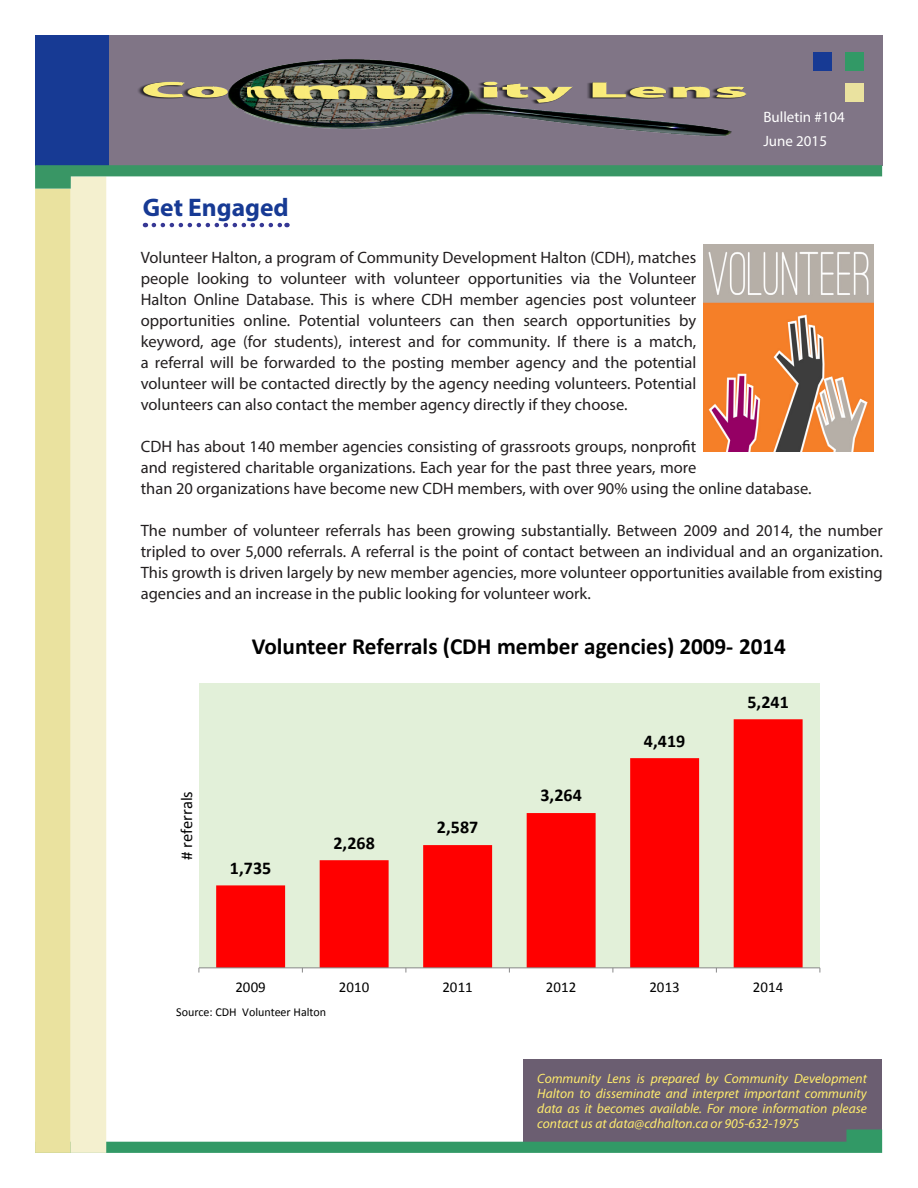
<style>
.page{position:relative;width:918px;height:1188px;background:#fff}
.page>*{position:absolute;margin:0;border:0;box-sizing:border-box;transform-origin:0 0}
.Headline{font:700 25.5px "Myriad Pro";color:#173a94}
.t1{font:700 23.25px "Calibri";color:#000}
.t2{font:700 18px "Calibri";letter-spacing:.005em;color:#000}
.Body{font:16.5px/21px "Myriad Pro";color:#231f20;text-align:justify}
.t3{font:16.5px "Calibri";color:#000}
.t4{font:15px "Calibri";color:#000}
.Masthead{font:15px "Myriad Pro";color:#fff}
.t5{font:italic 13.5px/15px "Myriad Pro";color:#ffec6d;text-align:justify}
.t6{font:12px "Calibri";letter-spacing:-.005em;color:#000}
</style>
<div class="page">
<div style="left:523px;top:1060px;width:359px;height:92px;background:#6b5e71"></div>
<div style="left:109px;top:35px;width:774px;height:130px;background:#807586"></div>
<div style="left:35px;top:35px;width:74px;height:130px;background:#173a94"></div>
<svg style="left:106px;top:1129px;width:776px;height:24px"></svg>
<div style="left:35px;top:189px;width:36px;height:964px;background:#eae29f"></div>
<div style="left:71px;top:177px;width:35px;height:976px;background:#f4f0cf"></div>
<svg style="left:35px;top:165px;width:847px;height:24px"></svg>
<div style="left:845px;top:52px;width:18px;height:18px;background:#329966"></div>
<div style="left:845px;top:84px;width:18px;height:18px;background:#eae29f"></div>
<div style="left:813px;top:52px;width:19px;height:18px;background:#173a94"></div>
<svg style="left:154px;top:223px;width:134px;height:4px"></svg>
<img style="left:138px;top:59px;width:609px;height:77px">
<img style="left:703px;top:244px;width:171px;height:207px">
<div style="left:199px;top:683px;width:621px;height:285px;background:#e2f0d9"></div>
<svg style="left:216px;top:719px;width:587px;height:249px"></svg>
<hr style="left:199px;top:968px;width:621px;height:1px;background:#898989">
<p class="Masthead" style="left:763px;top:108px;width:83px">Bulletin #104</p>
<p class="Masthead" style="left:763px;top:132px;width:65px">June 2015</p>
<p class="Headline" style="left:143px;top:191px;width:148px">Get Engaged</p>
<p class="Body" style="left:141px;top:247px;width:557px">Volunteer Halton, a program of Community Development Halton (CDH), matches people looking to volunteer with volunteer opportunities via the Volunteer Halton Online Database. This is where CDH member agencies post volunteer opportunities online. Potential volunteers can then search opportunities by keyword, age (for students), interest and for community. If there is a match, a referral will be forwarded to the posting member agency and the potential volunteer will be contacted directly by the agency needing volunteers. Potential volunteers can also contact the member agency directly if they choose.</p>
<p class="Body" style="left:141px;top:436px;width:672px;text-align:left">CDH has about 140 member agencies consisting of grassroots groups, nonprofit<br>and registered charitable organizations. Each year for the past three years, more<br>than 20 organizations have become new CDH members, with over 90% using the online database.</p>
<p class="Body" style="left:141px;top:520px;width:744px">The number of volunteer referrals has been growing substantially. Between 2009 and 2014, the number tripled to over 5,000 referrals. A referral is the point of contact between an individual and an organization.<br>This growth is driven largely by new member agencies, more volunteer opportunities available from existing agencies and an increase in the public looking for volunteer work.</p>
<p class="t1" style="left:252px;top:632px;width:536px">Volunteer Referrals (CDH member agencies) 2009- 2014</p>
<p class="t3" style="left:176px;top:860px;width:70px;rotate:-90deg"># referrals</p>
<p class="t2" style="left:230px;top:856px;width:43px">1,735</p>
<p class="t2" style="left:333px;top:831px;width:43px">2,268</p>
<p class="t2" style="left:437px;top:816px;width:43px">2,587</p>
<p class="t2" style="left:540px;top:784px;width:43px">3,264</p>
<p class="t2" style="left:644px;top:729px;width:43px">4,419</p>
<p class="t2" style="left:747px;top:690px;width:43px">5,241</p>
<p class="t4" style="left:235px;top:977px;width:32px">2009</p>
<p class="t4" style="left:339px;top:977px;width:32px">2010</p>
<p class="t4" style="left:442px;top:977px;width:32px">2011</p>
<p class="t4" style="left:546px;top:977px;width:32px">2012</p>
<p class="t4" style="left:649px;top:977px;width:32px">2013</p>
<p class="t4" style="left:753px;top:977px;width:32px">2014</p>
<p class="t6" style="left:176px;top:1005px;width:151px">Source: CDH Volunteer Halton</p>
<p class="t5" style="left:537px;top:1070px;width:331px">Community Lens is prepared by Community Development Halton to disseminate and interpret important community data as it becomes available. For more information please contact us at data@cdhalton.ca or 905-632-1975</p>
</div>
